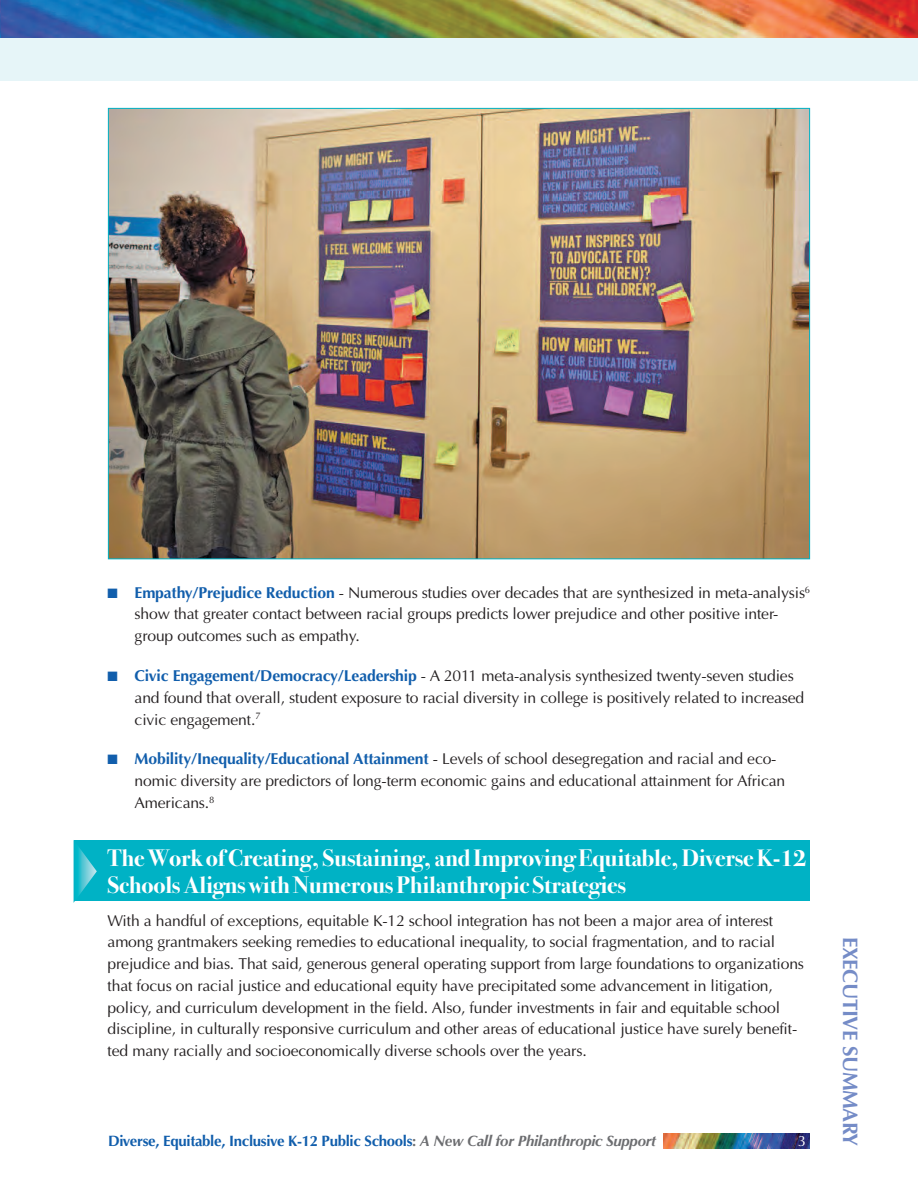
<style>
.page{position:relative;width:918px;height:1188px;background:#fff}
.page>*{position:absolute;margin:0;border:0;box-sizing:border-box;transform-origin:0 0}
.t1{font:700 24px/27px "Bodoni Svty Two ITCTT";letter-spacing:-.01em;color:#fff}
.t2{font:700 21px "Optima";letter-spacing:-.02em;color:#758cc7}
.t3{font:15.75px/21.8px "Optima";letter-spacing:-.01em;color:#231f20}
.t4{font:700 15px "Optima";letter-spacing:-.02em;color:#115eac}
.t5{font:15px "Optima";color:#fff}
.s1{color:#115eac}
.s2{font-weight:700;color:#115eac}
.s3{color:#6c6d70}
.s4{font-style:italic;color:#6c6d70}
</style>
<div class="page">
<div style="left:74px;top:840px;width:736px;height:61px;background:#00b2c5"></div>
<svg style="left:74px;top:848px;width:23px;height:54px"></svg>
<img style="left:664px;top:1133px;width:146px;height:15px">
<div style="left:0;top:0;width:918px;height:81px;background:#e6f5f8"></div>
<img style="left:0;top:0;width:918px;height:38px">
<img style="left:110px;top:110px;width:698px;height:447px">
<p class="t3" style="left:135px;top:581px;width:677px;text-indent:-27px"><span class="s1">■</span> <span class="s2">Empathy/Prejudice Reduction</span> - Numerous studies over decades that are synthesized in meta-analysis<sup>6 </sup>show that greater contact between racial groups predicts lower prejudice and other positive inter&shy;group outcomes such as empathy.</p>
<p class="t3" style="left:135px;top:665px;width:671px;text-indent:-27px"><span class="s1">■</span> <span class="s2">Civic Engagement/Democracy/Leadership</span> - A 2011 meta-analysis synthesized twenty-seven studies and found that overall, student exposure to racial diversity in college is positively related to increased civic engagement.<sup>7</sup></p>
<p class="t3" style="left:135px;top:748px;width:652px;text-indent:-27px"><span class="s1">■</span> <span class="s2">Mobility/Inequality/Educational Attainment</span> - Levels of school desegregation and racial and eco&shy;nomic diversity are predictors of long-term economic gains and educational attainment for African<br>Americans.<sup>8</sup></p>
<h1 class="t1" style="left:108px;top:843px;width:701px">The Work of Creating, Sustaining, and Improving Equitable, Diverse K-12<br>Schools Aligns with Numerous Philanthropic Strategies</h1>
<p class="t3" style="left:108px;top:909px;width:698px">With a handful of exceptions, equitable K-12 school integration has not been a major area of interest among grantmakers seeking remedies to educational inequality, to social fragmentation, and to racial prejudice and bias. That said, generous general operating support from large foundations to organizations that focus on racial justice and educational equity have precipitated some advancement in litigation, policy, and curriculum development in the field. Also, funder investments in fair and equitable school discipline, in culturally responsive curriculum and other areas of educational justice have surely benefit&shy;ted many racially and socioeconomically diverse schools over the years.</p>
<p class="t4" style="left:108px;top:1132px;width:550px">Diverse, Equitable, Inclusive K-12 Public Schools<span class="s3">:</span> <span class="s4">A New Call for Philanthropic Support</span></p>
<p class="t5" style="left:798px;top:1132px;width:10px">3</p>
<h2 class="t2" style="left:863px;top:937px;width:211px;rotate:90deg">EXECUTIVE SUMMARY</h2>
</div>
